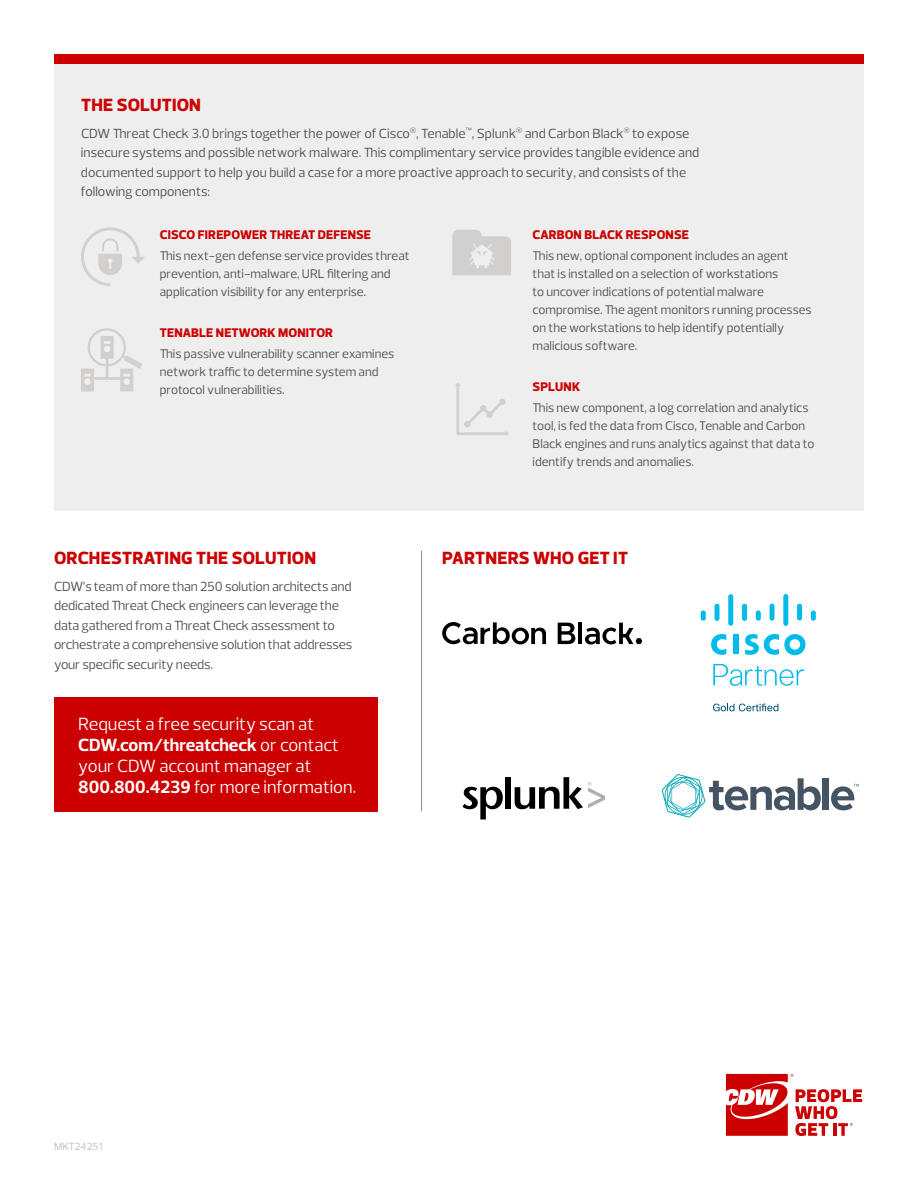
<style>
.page{position:relative;width:918px;height:1188px;background:#fff}
.page>*{position:absolute;margin:0;border:0;box-sizing:border-box;transform-origin:0 0}
.t1{font:18px/21px "Prelo";color:#fff}
.t2{font:800 18px "Prelo";letter-spacing:.015em;color:#c00}
.t3{font:13.5px/19.5px "Prelo";letter-spacing:-.01em;color:#4d4d4f}
.t4{font:12.75px/18px "Prelo";color:#4d4d4f}
.t5{font:800 12.75px "Prelo";letter-spacing:.015em;color:#c00}
.t6{font:10.5px "Prelo";color:#bcbcbc}
.s1{font-weight:700}
</style>
<div class="page">
<div style="left:54px;top:61px;width:810px;height:450px;background:#efeeee"></div>
<div style="left:54px;top:54px;width:810px;height:10px;background:#c00"></div>
<div style="left:54px;top:697px;width:324px;height:114px;background:#c00"></div>
<hr style="left:421px;top:551px;width:1px;height:260px;background:#898b8e">
<svg style="left:452px;top:230px;width:59px;height:45px"></svg>
<svg style="left:726px;top:1074px;width:136px;height:62px"></svg>
<svg style="left:455px;top:383px;width:54px;height:53px"></svg>
<svg style="left:81px;top:328px;width:61px;height:64px"></svg>
<svg style="left:81px;top:227px;width:64px;height:59px"></svg>
<svg style="left:585px;top:623px;width:57px;height:21px"></svg>
<hr style="left:578px;top:623px;width:4px;height:21px;background:#000">
<svg style="left:558px;top:623px;width:17px;height:21px"></svg>
<svg style="left:442px;top:622px;width:104px;height:22px"></svg>
<svg style="left:463px;top:787px;width:40px;height:32px"></svg>
<div style="left:505px;top:777px;width:6px;height:32px;background:#000"></div>
<svg style="left:515px;top:777px;width:90px;height:32px"></svg>
<svg style="left:662px;top:774px;width:159px;height:44px"></svg>
<div style="left:823px;top:778px;width:6px;height:32px;background:#445464"></div>
<svg style="left:831px;top:784px;width:28px;height:26px"></svg>
<svg style="left:713px;top:664px;width:91px;height:22px"></svg>
<div style="left:733px;top:634px;width:5px;height:20px;background:#01bceb"></div>
<svg style="left:711px;top:634px;width:15px;height:21px"></svg>
<svg style="left:745px;top:634px;width:61px;height:22px"></svg>
<svg style="left:701px;top:610px;width:5px;height:11px"></svg>
<svg style="left:714px;top:603px;width:6px;height:18px"></svg>
<svg style="left:728px;top:594px;width:5px;height:32px"></svg>
<svg style="left:742px;top:603px;width:5px;height:18px"></svg>
<div style="left:756px;top:610px;width:5px;height:11px;background:#01bceb;border-radius:2px"></div>
<svg style="left:770px;top:603px;width:5px;height:18px"></svg>
<div style="left:783px;top:594px;width:5px;height:32px;background:#01bceb;border-radius:3px"></div>
<svg style="left:797px;top:603px;width:5px;height:18px"></svg>
<svg style="left:811px;top:610px;width:5px;height:11px"></svg>
<svg style="left:713px;top:704px;width:65px;height:7px"></svg>
<h1 class="t2" style="left:81px;top:94px;width:121px">THE SOLUTION</h1>
<p class="t3" style="left:81px;top:123px;width:620px">CDW Threat Check 3.0 brings together the power of Cisco<sup>®</sup>, Tenable<sup>™</sup>, Splunk<sup>®</sup> and Carbon Black<sup>®</sup> to expose insecure systems and possible network malware. This complimentary service provides tangible evidence and documented support to help you build a case for a more proactive approach to security, and consists of the following components:</p>
<p class="t5" style="left:160px;top:227px;width:213px">CISCO FIREPOWER THREAT DEFENSE</p>
<p class="t4" style="left:160px;top:247px;width:251px">This next-gen defense service provides threat prevention, anti-malware, URL filtering and application visibility for any enterprise.</p>
<p class="t5" style="left:160px;top:325px;width:175px">TENABLE NETWORK MONITOR</p>
<p class="t4" style="left:160px;top:345px;width:236px">This passive vulnerability scanner examines network traffic to determine system and protocol vulnerabilities.</p>
<p class="t5" style="left:533px;top:227px;width:158px">CARBON BLACK RESPONSE</p>
<p class="t4" style="left:533px;top:247px;width:281px">This new, optional component includes an agent that is installed on a selection of workstations<br>to uncover indications of potential malware compromise. The agent monitors running processes on the workstations to help identify potentially malicious software.</p>
<p class="t5" style="left:533px;top:379px;width:49px">SPLUNK</p>
<p class="t4" style="left:533px;top:399px;width:283px">This new component, a log correlation and analytics tool, is fed the data from Cisco, Tenable and Carbon Black engines and runs analytics against that data to identify trends and anomalies.</p>
<h1 class="t2" style="left:54px;top:547px;width:263px">ORCHESTRATING THE SOLUTION</h1>
<h1 class="t2" style="left:442px;top:547px;width:187px">PARTNERS WHO GET IT</h1>
<p class="t3" style="left:54px;top:576px;width:300px">CDW’s team of more than 250 solution architects and dedicated Threat Check engineers can leverage the data gathered from a Threat Check assessment to orchestrate a comprehensive solution that addresses your specific security needs.</p>
<h1 class="t1" style="left:78px;top:713px;width:279px">Request a free security scan at<br><span class="s1">CDW.com/threatcheck</span> or contact your CDW account manager at<br><span class="s1">800.800.4239</span> for more information.</h1>
<p class="t6" style="left:54px;top:1140px;width:50px">MKT24251</p>
</div>
